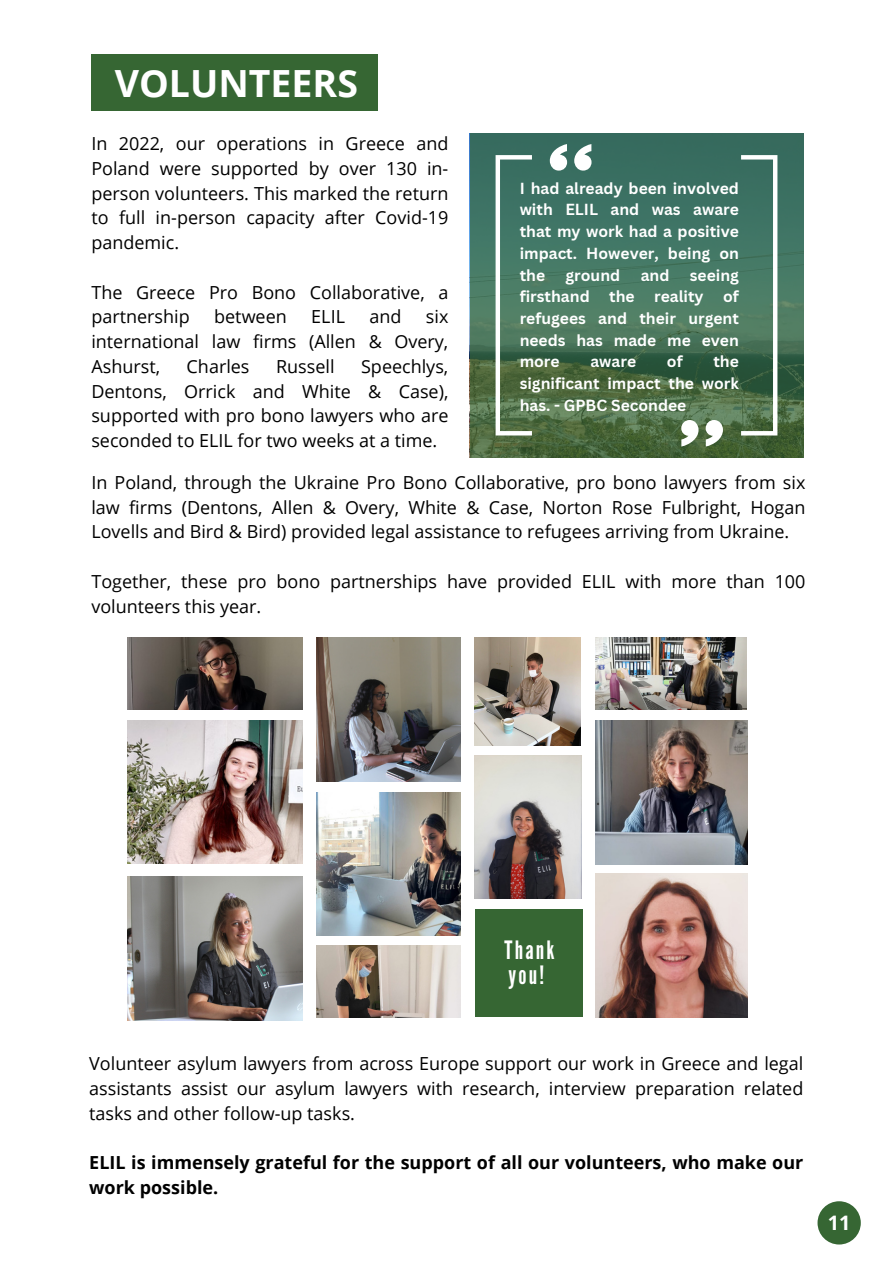
<style>
.page{position:relative;width:893px;height:1264px;background:#fff}
.page>*{position:absolute;margin:0;border:0;box-sizing:border-box;transform-origin:0 0}
.t1{font:700 37.5px "Open Sans";color:#fff}
.t2{font:25.2px/25.3px "League Gothic";letter-spacing:.09em;color:#fff}
.t3{font:700 19.95px "Open Sans";color:#fff}
.t4{font:18px/24.8px "Open Sans";color:#000;text-align:justify}
.t5{font:700 18px/24.8px "Open Sans";color:#000}
.t6{font:700 15.6px/21.8px "Canva Sans";color:#fff;text-align:justify}
</style>
<div class="page">
<svg style="left:469px;top:133px;width:334px;height:324px;background:#447057"></svg>
<svg style="left:574px;top:144px;width:17px;height:27px"></svg>
<svg style="left:549px;top:144px;width:18px;height:27px"></svg>
<svg style="left:681px;top:420px;width:17px;height:26px"></svg>
<svg style="left:705px;top:420px;width:18px;height:26px"></svg>
<svg style="left:495px;top:155px;width:37px;height:280px;background:#628872"></svg>
<svg style="left:741px;top:155px;width:36px;height:280px;background:#5c8470"></svg>
<div style="left:91px;top:55px;width:287px;height:56px;background:#366633"></div>
<img style="left:127px;top:637px;width:176px;height:72px">
<img style="left:317px;top:945px;width:144px;height:72px">
<img style="left:317px;top:792px;width:144px;height:143px">
<img style="left:127px;top:720px;width:176px;height:143px">
<img style="left:317px;top:637px;width:144px;height:144px">
<img style="left:127px;top:876px;width:176px;height:144px">
<img style="left:595px;top:720px;width:152px;height:144px">
<img style="left:595px;top:873px;width:152px;height:144px">
<img style="left:595px;top:637px;width:151px;height:72px">
<img style="left:475px;top:755px;width:106px;height:143px">
<img style="left:475px;top:637px;width:105px;height:108px">
<div style="left:475px;top:909px;width:107px;height:108px;background:#366633"></div>
<div style="left:817px;top:1201px;width:43px;height:43px;background:#366633;border-radius:50%"></div>
<p class="t1" style="left:115px;top:57px;width:245px">VOLUNTEERS</p>
<p class="t4" style="left:91px;top:131px;width:358px">In 2022, our operations in Greece and Poland were supported by over 130 in&shy;person volunteers. This marked the return to full in-person capacity after Covid-19 pandemic.</p>
<p class="t4" style="left:91px;top:279px;width:358px">The Greece Pro Bono Collaborative, a partnership</p>
<p class="t4" style="left:214px;top:304px;width:74px">between</p>
<p class="t4" style="left:311px;top:304px;width:35px">ELIL</p>
<p class="t4" style="left:369px;top:304px;width:34px">and</p>
<p class="t4" style="left:91px;top:304px;width:358px;text-indent:334px">six international law firms (Allen &amp; Overy, Ashurst,</p>
<p class="t4" style="left:91px;top:353px;width:358px;text-indent:270px">Speechlys, Dentons, Orrick and White &amp; Case), supported with pro bono lawyers who are seconded to ELIL for two weeks at a time.</p>
<p class="t4" style="left:187px;top:353px;width:64px">Charles</p>
<p class="t4" style="left:276px;top:353px;width:60px">Russell</p>
<p class="t6" style="left:519px;top:177px;width:221px">I had already been involved with ELIL and was aware that my work had a positive impact. However, being on the</p>
<p class="t6" style="left:519px;top:263px;width:221px;text-indent:170px">seeing firsthand the reality of refugees and their urgent needs has made me even more</p>
<p class="t6" style="left:565px;top:263px;width:56px">ground</p>
<p class="t6" style="left:640px;top:263px;width:30px">and</p>
<p class="t6" style="left:590px;top:350px;width:47px">aware</p>
<p class="t6" style="left:666px;top:350px;width:17px">of</p>
<p class="t6" style="left:519px;top:350px;width:221px;text-indent:194px">the significant impact the work has. - GPBC Secondee</p>
<p class="t4" style="left:91px;top:469px;width:715px">In Poland, through the Ukraine Pro Bono Collaborative, pro bono lawyers from six law firms (Dentons, Allen &amp; Overy, White &amp; Case, Norton Rose Fulbright, Hogan Lovells and Bird &amp; Bird) provided legal assistance to refugees arriving from Ukraine.</p>
<p class="t4" style="left:91px;top:568px;width:715px">Together, these pro bono partnerships have provided ELIL with more than 100 volunteers this year.</p>
<p class="t2" style="left:504px;top:937px;width:51px">Thank you!</p>
<p class="t4" style="left:89px;top:1050px;width:715px">Volunteer asylum lawyers from across Europe support our work in Greece and legal assistants assist our asylum lawyers with research, interview preparation related tasks and other follow-up tasks.</p>
<p class="t5" style="left:89px;top:1149px;width:715px">ELIL is immensely grateful for the support of all our volunteers, who make our work possible.</p>
<p class="t3" style="left:827px;top:1208px;width:24px">11</p>
</div>
